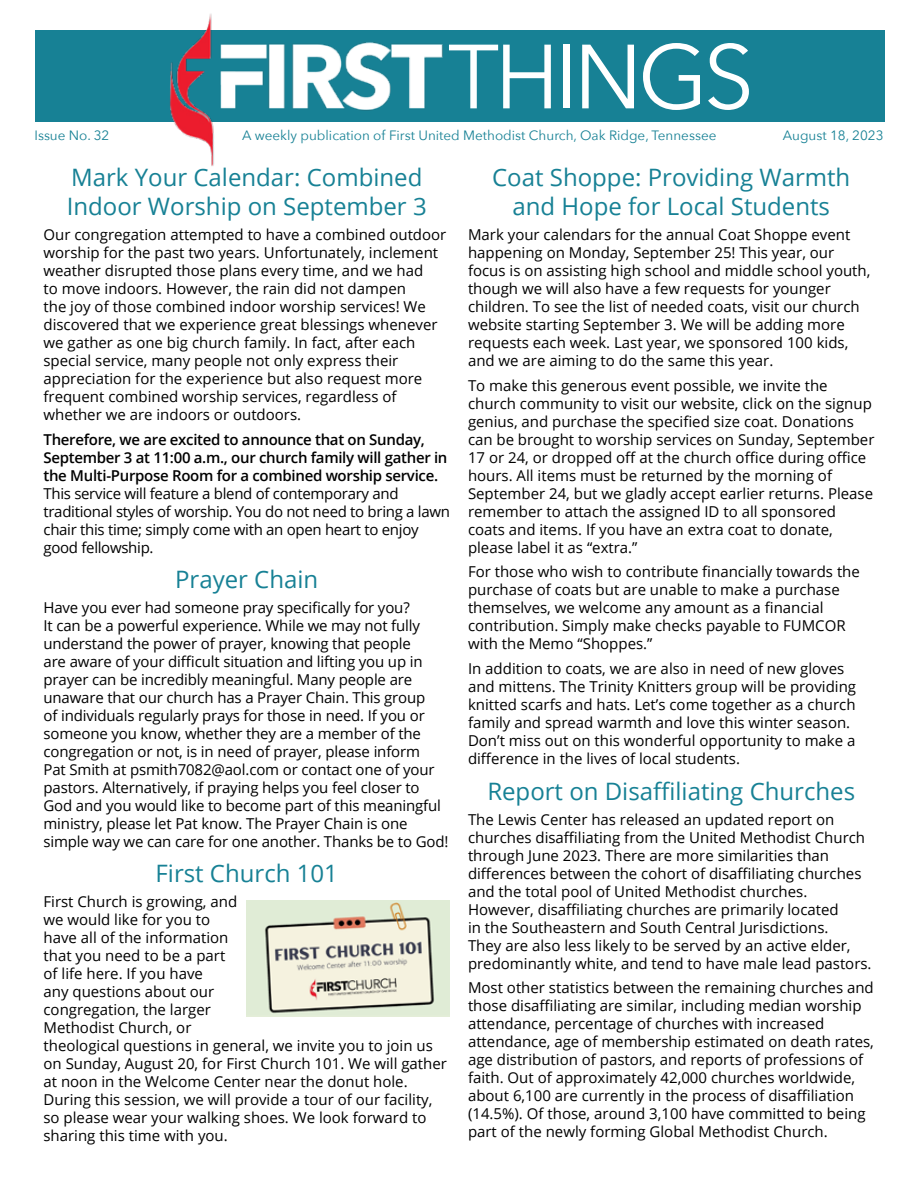
<style>
.page{position:relative;width:918px;height:1188px;background:#fff}
.page>*{position:absolute;margin:0;border:0;box-sizing:border-box;transform-origin:0 0}
.t1{font:90px "Avenir Next";letter-spacing:-.05em;color:#fff}
.t2{font:24px/28.8px "Open Sans";color:#178195}
.t3{font:15px/18px "Open Sans";color:#000}
.t4{font:15px/18px "Open Sans";letter-spacing:-.02em;color:#000}
.t5{font:600 15px/18px "Open Sans";letter-spacing:-.02em;color:#000}
.t6{font:13.5px "Avenir Next";color:#178195}
</style>
<div class="page">
<div style="left:35px;top:30px;width:850px;height:92px;background:#178195"></div>
<img style="left:170px;top:14px;width:273px;height:152px">
<img style="left:247px;top:901px;width:203px;height:115px">
<h1 class="t1" style="left:448px;top:1px;width:308px">THINGS</h1>
<p class="t6" style="left:34px;top:124px;width:76px">Issue No. 32</p>
<p class="t6" style="left:242px;top:124px;width:476px">A weekly publication of First United Methodist Church, Oak Ridge, Tennessee</p>
<p class="t6" style="left:783px;top:124px;width:102px">August 18, 2023</p>
<h2 class="t2" style="left:67px;top:163px;width:361px">Mark Your Calendar: Combined<br>Indoor Worship on September 3</h2>
<p class="t3" style="left:44px;top:225px;width:404px">Our congregation attempted to have a combined outdoor worship for the past two years. Unfortunately, inclement weather disrupted those plans every time, and we had<br>to move indoors. However, the rain did not dampen<br>the joy of those combined indoor worship services! We discovered that we experience great blessings whenever we gather as one big church family. In fact, after each special service, many people not only express their appreciation for the experience but also request more frequent combined worship services, regardless of whether we are indoors or outdoors.</p>
<p class="t5" style="left:44px;top:430px;width:406px">Therefore, we are excited to announce that on Sunday,<br>September 3 at 11:00 a.m., our church family will gather in the Multi-Purpose Room for a combined worship service.</p>
<p class="t4" style="left:44px;top:484px;width:408px">This service will feature a blend of contemporary and traditional styles of worship. You do not need to bring a lawn chair this time; simply come with an open heart to enjoy good fellowship.</p>
<h2 class="t2" style="left:175px;top:565px;width:145px">Prayer Chain</h2>
<p class="t3" style="left:44px;top:598px;width:406px">Have you ever had someone pray specifically for you?<br>It can be a powerful experience. While we may not fully understand the power of prayer, knowing that people<br>are aware of your difficult situation and lifting you up in prayer can be incredibly meaningful. Many people are unaware that our church has a Prayer Chain. This group<br>of individuals regularly prays for those in need. If you or someone you know, whether they are a member of the congregation or not, is in need of prayer, please inform<br>Pat Smith at psmith7082@aol.com or contact one of your pastors. Alternatively, if praying helps you feel closer to God and you would like to become part of this meaningful ministry, please let Pat know. The Prayer Chain is one simple way we can care for one another. Thanks be to God!</p>
<h2 class="t2" style="left:492px;top:163px;width:360px;text-align:center">Coat Shoppe: Providing Warmth and Hope for Local Students</h2>
<p class="t3" style="left:468px;top:225px;width:404px">Mark your calendars for the annual Coat Shoppe event happening on Monday, September 25! This year, our focus is on assisting high school and middle school youth, though we will also have a few requests for younger children. To see the list of needed coats, visit our church website starting September 3. We will be adding more requests each week. Last year, we sponsored 100 kids, and we are aiming to do the same this year.</p>
<p class="t3" style="left:468px;top:376px;width:408px">To make this generous event possible, we invite the church community to visit our website, click on the signup genius, and purchase the specified size coat. Donations can be brought to worship services on Sunday, September 17 or 24, or dropped off at the church office during office hours. All items must be returned by the morning of September 24, but we gladly accept earlier returns. Please remember to attach the assigned ID to all sponsored coats and items. If you have an extra coat to donate, please label it as “extra.”</p>
<p class="t3" style="left:468px;top:563px;width:393px">For those who wish to contribute financially towards the purchase of coats but are unable to make a purchase themselves, we welcome any amount as a financial contribution. Simply make checks payable to FUMCOR with the Memo “Shoppes.”</p>
<p class="t3" style="left:468px;top:659px;width:390px">In addition to coats, we are also in need of new gloves and mittens. The Trinity Knitters group will be providing knitted scarfs and hats. Let’s come together as a church family and spread warmth and love this winter season.<br>Don’t miss out on this wonderful opportunity to make a difference in the lives of local students.</p>
<h2 class="t2" style="left:487px;top:776px;width:369px">Report on Disaffiliating Churches</h2>
<p class="t3" style="left:468px;top:810px;width:405px">The Lewis Center has released an updated report on churches disaffiliating from the United Methodist Church through June 2023. There are more similarities than differences between the cohort of disaffiliating churches and the total pool of United Methodist churches.<br>However, disaffiliating churches are primarily located<br>in the Southeastern and South Central Jurisdictions.<br>They are also less likely to be served by an active elder, predominantly white, and tend to have male lead pastors.</p>
<p class="t3" style="left:468px;top:978px;width:407px">Most other statistics between the remaining churches and those disaffiliating are similar, including median worship attendance, percentage of churches with increased attendance, age of membership estimated on death rates, age distribution of pastors, and reports of professions of faith. Out of approximately 42,000 churches worldwide, about 6,100 are currently in the process of disaffiliation (14.5%). Of those, around 3,100 have committed to being part of the newly forming Global Methodist Church.</p>
<h2 class="t2" style="left:156px;top:859px;width:184px">First Church 101</h2>
<p class="t3" style="left:44px;top:892px;width:405px">First Church is growing, and<br>we would like for you to<br>have all of the information<br>that you need to be a part<br>of life here. If you have<br>any questions about our<br>congregation, the larger<br>Methodist Church, or<br>theological questions in general, we invite you to join us on Sunday, August 20, for First Church 101. We will gather at noon in the Welcome Center near the donut hole.<br>During this session, we will provide a tour of our facility, so please wear your walking shoes. We look forward to sharing this time with you.</p>
</div>
